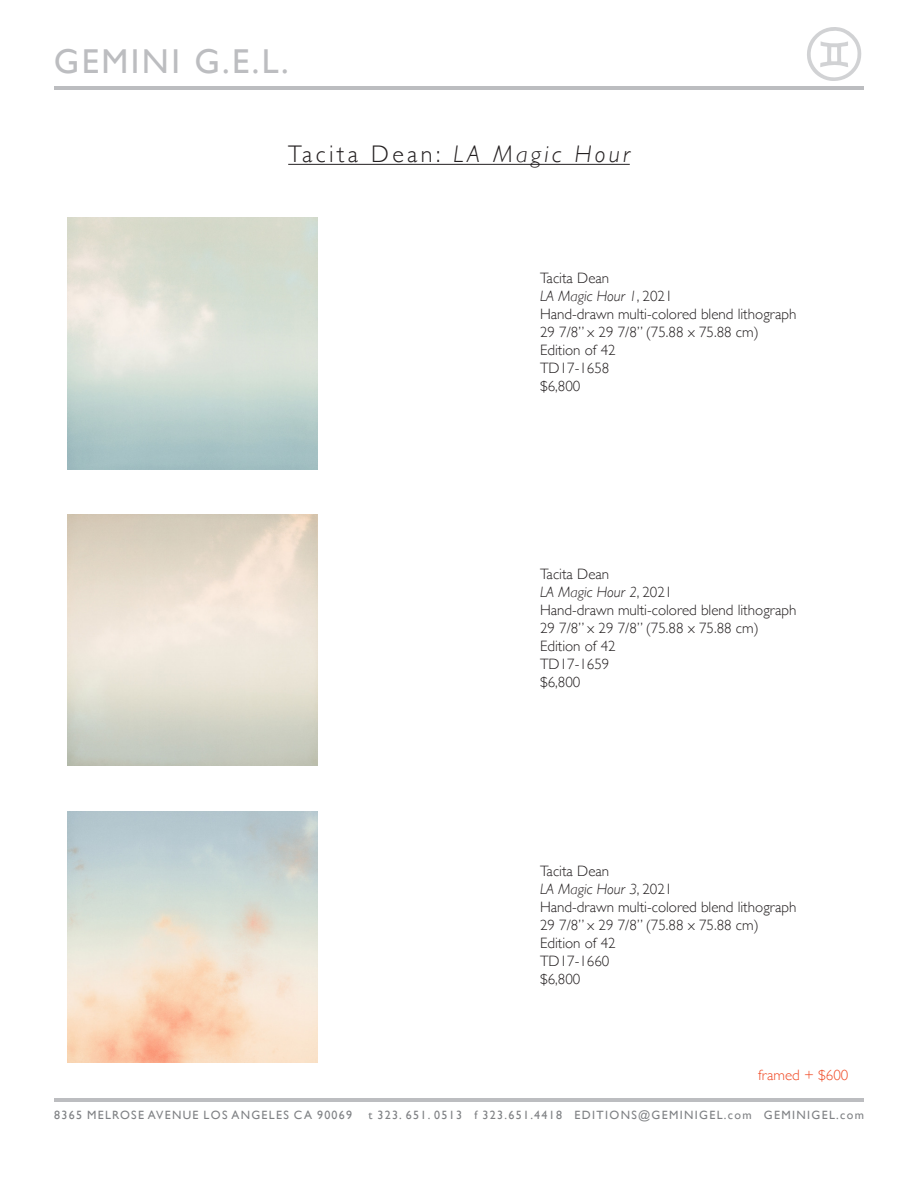
<style>
.page{position:relative;width:918px;height:1188px;background:#fff}
.page>*{position:absolute;margin:0;border:0;box-sizing:border-box;transform-origin:0 0}
.t1{font:34.5px "Gill Sans";letter-spacing:.07em;color:#bcbdc0}
.t2{font:300 24px "Gill Sans";letter-spacing:.14em;color:#231f20}
.t3{font:300 15px "Gill Sans";color:#231f20}
.t4{font:italic 300 15px "Gill Sans";color:#231f20}
.t5{font:300 15px "Gill Sans";color:#f04b27}
.t6{font:12px "Gill Sans";letter-spacing:.11em;color:#808285}
.s1{font-style:italic}
.s2{font-style:normal}
</style>
<div class="page">
<svg style="left:807px;top:27px;width:54px;height:54px"></svg>
<hr style="left:54px;top:86px;width:810px;height:4px;background:#bcbdc0">
<hr style="left:54px;top:1098px;width:810px;height:4px;background:#bcbdc0">
<hr style="left:288px;top:164px;width:342px;height:1px;background:#231f20">
<h1 class="t1" style="left:54px;top:41px;width:236px">GEMINI G.E.L.</h1>
<p class="t2" style="left:288px;top:135px;width:343px">Tacita Dean: <span class="s1">LA Magic Hour</span></p>
<p class="t3" style="left:540px;top:266px;width:71px">Tacita Dean</p>
<p class="t4" style="left:540px;top:287px;width:134px">LA Magic Hour 1<span class="s2">, 2021</span></p>
<p class="t3" style="left:540px;top:302px;width:258px">Hand-drawn multi-colored blend lithograph</p>
<p class="t3" style="left:540px;top:320px;width:220px">29 7/8” x 29 7/8” (75.88 x 75.88 cm)</p>
<p class="t3" style="left:540px;top:338px;width:77px">Edition of 42</p>
<p class="t3" style="left:540px;top:356px;width:71px">TD17-1658</p>
<p class="t3" style="left:540px;top:374px;width:42px">$6,800</p>
<p class="t3" style="left:540px;top:563px;width:71px">Tacita Dean</p>
<p class="t4" style="left:540px;top:584px;width:134px">LA Magic Hour 2<span class="s2">, 2021</span></p>
<p class="t3" style="left:540px;top:599px;width:258px">Hand-drawn multi-colored blend lithograph</p>
<p class="t3" style="left:540px;top:617px;width:220px">29 7/8” x 29 7/8” (75.88 x 75.88 cm)</p>
<p class="t3" style="left:540px;top:635px;width:77px">Edition of 42</p>
<p class="t3" style="left:540px;top:653px;width:71px">TD17-1659</p>
<p class="t3" style="left:540px;top:671px;width:42px">$6,800</p>
<p class="t3" style="left:540px;top:860px;width:71px">Tacita Dean</p>
<p class="t4" style="left:540px;top:881px;width:134px">LA Magic Hour 3<span class="s2">, 2021</span></p>
<p class="t3" style="left:540px;top:896px;width:258px">Hand-drawn multi-colored blend lithograph</p>
<p class="t3" style="left:540px;top:914px;width:220px">29 7/8” x 29 7/8” (75.88 x 75.88 cm)</p>
<p class="t3" style="left:540px;top:932px;width:77px">Edition of 42</p>
<p class="t3" style="left:540px;top:950px;width:71px">TD17-1660</p>
<p class="t3" style="left:540px;top:968px;width:42px">$6,800</p>
<p class="t5" style="left:758px;top:1063px;width:92px">framed + $600</p>
<p class="t6" style="left:54px;top:1108px;width:300px">8365 MELROSE AVENUE LOS ANGELES CA 90069</p>
<p class="t6" style="left:368px;top:1108px;width:497px">t 323. 651. 0513 f 323.651.4418 EDITIONS@GEMINIGEL.com GEMINIGEL.com</p>
</div>
